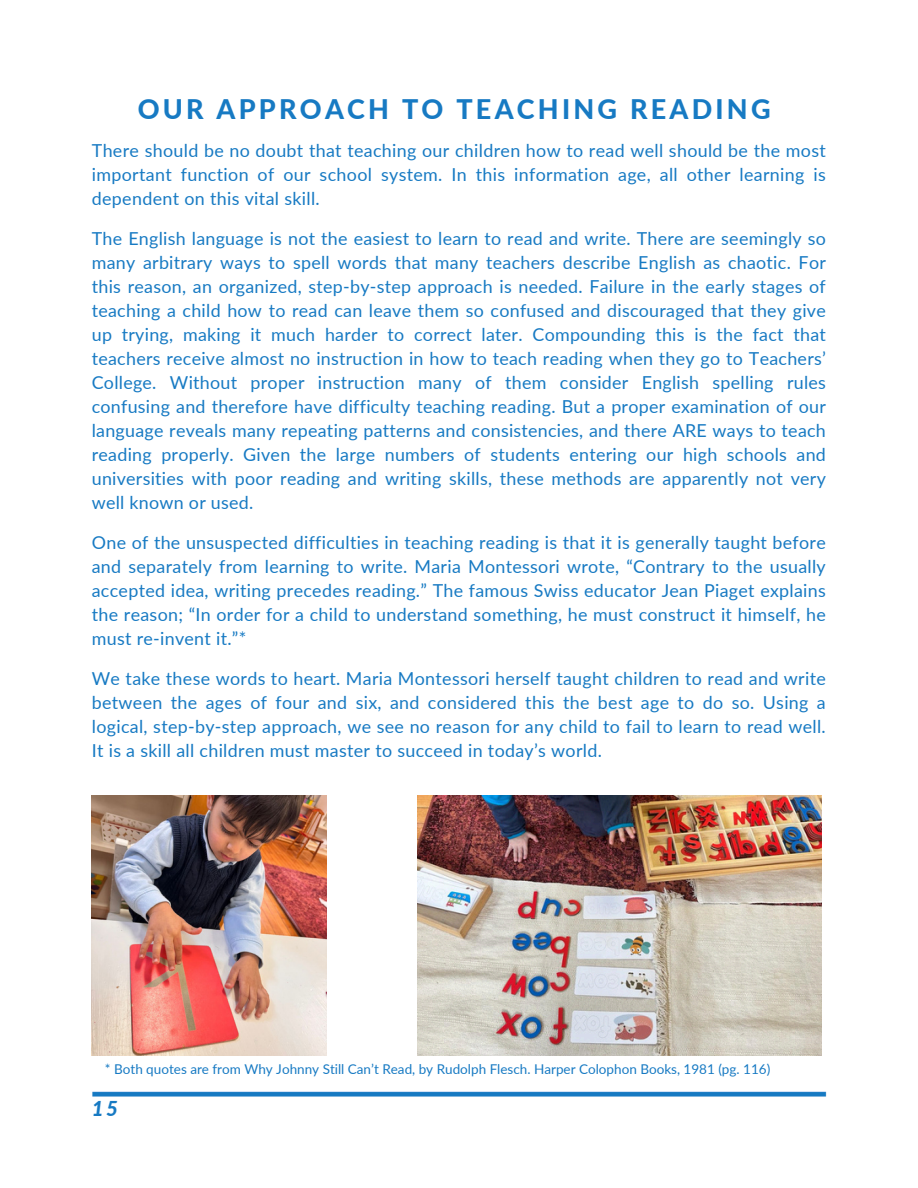
<style>
.page{position:relative;width:918px;height:1188px;background:#fff}
.page>*{position:absolute;margin:0;border:0;box-sizing:border-box;transform-origin:0 0}
.t1{font:800 27px "Lato";letter-spacing:.12em;color:#177ac3}
.t2{font:italic 800 20.55px "Lato";color:#177ac3}
.t3{font:17.85px/24px "Lato";letter-spacing:.015em;color:#177ac3;text-align:justify}
.t4{font:13.5px "Lato";color:#177ac3}
</style>
<div class="page">
<img style="left:92px;top:1091px;width:735px;height:6px">
<img style="left:92px;top:796px;width:235px;height:259px">
<img style="left:417px;top:796px;width:404px;height:259px">
<p class="t1" style="left:138px;top:93px;width:634px">OUR APPROACH TO TEACHING READING</p>
<h2 class="t3" style="left:92px;top:138px;width:736px">There should be no doubt that teaching our children how to read well should be the most important function of our school system. In this information age, all other learning is dependent on this vital skill.</h2>
<p class="t3" style="left:92px;top:226px;width:736px">The English language is not the easiest to learn to read and write. There are seemingly so many arbitrary ways to spell words that many teachers describe English as chaotic. For this reason, an organized, step-by-step approach is needed. Failure in the early stages of teaching a child how to read can leave them so confused and discouraged that they give up trying, making it much harder to correct later. Compounding this is the fact that teachers receive almost no instruction in how to teach reading when they go to Teachers’ College. Without proper instruction many of them consider English spelling rules confusing and therefore have difficulty teaching reading. But a proper examination of our language reveals many repeating patterns and consistencies, and there ARE ways to teach reading properly. Given the large numbers of students entering our high schools and universities with poor reading and writing skills, these methods are apparently not very well known or used.</p>
<p class="t3" style="left:92px;top:530px;width:736px">One of the unsuspected difficulties in teaching reading is that it is generally taught before and separately from learning to write. Maria Montessori wrote, “Contrary to the usually accepted idea, writing precedes reading.” The famous Swiss educator Jean Piaget explains the reason; “In order for a child to understand something, he must construct it himself, he must re-invent it.”*</p>
<p class="t3" style="left:92px;top:666px;width:736px">We take these words to heart. Maria Montessori herself taught children to read and write between the ages of four and six, and considered this the best age to do so. Using a logical, step-by-step approach, we see no reason for any child to fail to learn to read well.<br>It is a skill all children must master to succeed in today’s world.</p>
<p class="t4" style="left:105px;top:1060px;width:667px">* Both quotes are from Why Johnny Still Can’t Read, by Rudolph Flesch. Harper Colophon Books, 1981 (pg. 116)</p>
<h2 class="t2" style="left:92px;top:1096px;width:28px">15</h2>
</div>
